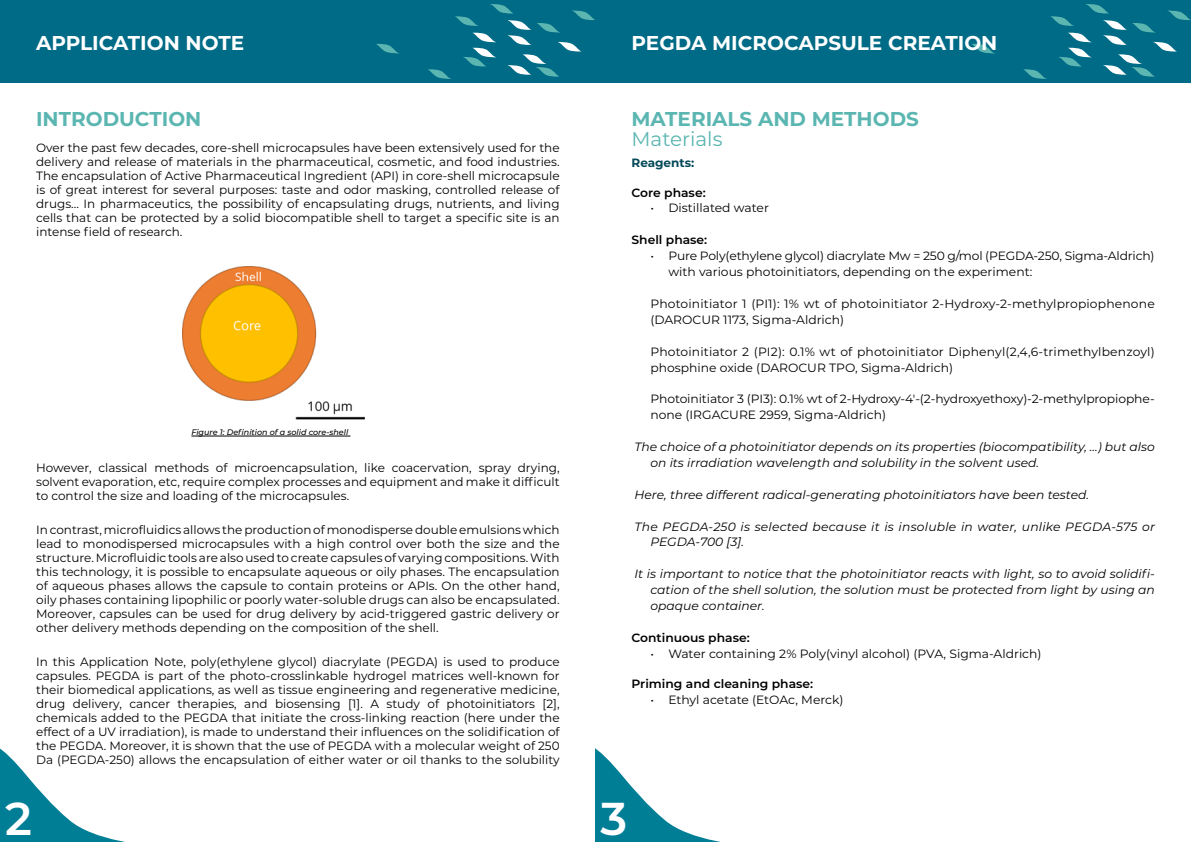
<style>
.page{position:relative;width:1191px;height:842px;background:#fff}
.page>*{position:absolute;margin:0;border:0;box-sizing:border-box;transform-origin:0 0}
.t1{font:600 46px "Montserrat";color:#fff}
.t2{font:700 20px "Montserrat";color:#fff}
.t3{font:700 20px "Montserrat";color:#5bb6b1}
.t4{font:20px "Montserrat";color:#5bb6b1}
.t5{font:12px/14px "Montserrat";color:#000;text-align:justify}
.t6{font:italic 12px/15.9px "Montserrat";color:#000}
.t7{font:600 12px "Montserrat";color:#000}
.t8{font:700 12px "Montserrat";color:#034958}
.t9{font:italic 500 8px "Montserrat";color:#000}
</style>
<div class="page">
<div style="left:0;top:0;width:595px;height:83px;background:#006b86"></div>
<div style="left:595px;top:0;width:596px;height:83px;background:#006b86"></div>
<svg style="left:376px;top:44px;width:23px;height:10px"></svg>
<svg style="left:428px;top:4px;width:167px;height:75px"></svg>
<svg style="left:972px;top:44px;width:22px;height:10px"></svg>
<svg style="left:1023px;top:4px;width:168px;height:75px"></svg>
<svg style="left:0;top:748px;width:125px;height:94px"></svg>
<svg style="left:595px;top:748px;width:126px;height:94px"></svg>
<img style="left:182px;top:266px;width:182px;height:154px">
<hr style="left:191px;top:436px;width:159px;height:1px;background:#000">
<h2 class="t2" style="left:36px;top:28px;width:210px">APPLICATION NOTE</h2>
<h2 class="t2" style="left:631px;top:28px;width:367px">PEGDA MICROCAPSULE CREATION</h2>
<h2 class="t3" style="left:36px;top:105px;width:167px">INTRODUCTION</h2>
<p class="t5" style="left:36px;top:140px;width:525px">Over the past few decades, core-shell microcapsules have been extensively used for the delivery and release of materials in the pharmaceutical, cosmetic, and food industries.<br>The encapsulation of Active Pharmaceutical Ingredient (API) in core-shell microcapsule is of great interest for several purposes: taste and odor masking, controlled release of drugs... In pharmaceutics, the possibility of encapsulating drugs, nutrients, and living cells that can be protected by a solid biocompatible shell to target a specific site is an intense field of research.</p>
<p class="t9" style="left:191px;top:427px;width:158px">Figure 1: Definition of a solid core-shell</p>
<p class="t5" style="left:36px;top:461px;width:525px">However, classical methods of microencapsulation, like coacervation, spray drying, solvent evaporation, etc, require complex processes and equipment and make it difficult to control the size and loading of the microcapsules.</p>
<p class="t5" style="left:36px;top:522px;width:525px">In contrast, microfluidics allows the production of monodisperse double emulsions which lead to monodispersed microcapsules with a high control over both the size and the structure. Microfluidic tools are also used to create capsules of varying compositions. With this technology, it is possible to encapsulate aqueous or oily phases. The encapsulation of aqueous phases allows the capsule to contain proteins or APIs. On the other hand, oily phases containing lipophilic or poorly water-soluble drugs can also be encapsulated.<br>Moreover, capsules can be used for drug delivery by acid-triggered gastric delivery or other delivery methods depending on the composition of the shell.</p>
<p class="t5" style="left:36px;top:654px;width:525px">In this Application Note, poly(ethylene glycol) diacrylate (PEGDA) is used to produce capsules. PEGDA is part of the photo-crosslinkable hydrogel matrices well-known for their biomedical applications, as well as tissue engineering and regenerative medicine, drug delivery, cancer therapies, and biosensing [1]. A study of photoinitiators [2], chemicals added to the PEGDA that initiate the cross-linking reaction (here under the effect of a UV irradiation), is made to understand their influences on the solidification of the PEGDA. Moreover, it is shown that the use of PEGDA with a molecular weight of 250<br>Da (PEGDA-250) allows the encapsulation of either water or oil thanks to the solubility</p>
<h2 class="t3" style="left:631px;top:105px;width:289px">MATERIALS AND METHODS</h2>
<h2 class="t4" style="left:631px;top:125px;width:92px">Materials</h2>
<p class="t8" style="left:631px;top:154px;width:64px">Reagents:</p>
<p class="t7" style="left:631px;top:184px;width:76px">Core phase:</p>
<p class="t5" style="left:650px;top:201px;width:120px">• Distillated water</p>
<p class="t7" style="left:631px;top:232px;width:77px">Shell phase:</p>
<p class="t5" style="left:668px;top:248px;width:488px;line-height:15.9px;text-indent:-18px">• Pure Poly(ethylene glycol) diacrylate Mw = 250 g/mol (PEGDA-250, Sigma-Aldrich) with various photoinitiators, depending on the experiment:</p>
<p class="t5" style="left:650px;top:295px;width:506px;line-height:15.9px">Photoinitiator 1 (PI1): 1% wt of photoinitiator 2-Hydroxy-2-methylpropiophenone (DAROCUR 1173, Sigma-Aldrich)</p>
<p class="t5" style="left:650px;top:343px;width:506px;line-height:15.9px">Photoinitiator 2 (PI2): 0.1% wt of photoinitiator Diphenyl(2,4,6-trimethylbenzoyl) phosphine oxide (DAROCUR TPO, Sigma-Aldrich)</p>
<p class="t5" style="left:650px;top:391px;width:506px;line-height:15.9px">Photoinitiator 3 (PI3): 0.1% wt of 2-Hydroxy-4′-(2-hydroxyethoxy)-2-methylpropiophe&shy;none (IRGACURE 2959, Sigma-Aldrich)</p>
<p class="t6" style="left:650px;top:438px;width:506px;text-indent:-16px">The choice of a photoinitiator depends on its properties (biocompatibility, …) but also on its irradiation wavelength and solubility in the solvent used.</p>
<p class="t6" style="left:634px;top:486px;width:456px">Here, three different radical-generating photoinitiators have been tested.</p>
<p class="t6" style="left:650px;top:518px;width:506px;text-indent:-16px">The PEGDA-250 is selected because it is insoluble in water, unlike PEGDA-575 or<br>PEGDA-700 [3].</p>
<p class="t6" style="left:650px;top:566px;width:506px;text-align:justify;text-indent:-16px">It is important to notice that the photoinitiator reacts with light, so to avoid solidifi&shy;cation of the shell solution, the solution must be protected from light by using an opaque container.</p>
<p class="t7" style="left:631px;top:629px;width:120px">Continuous phase:</p>
<p class="t5" style="left:650px;top:646px;width:393px">• Water containing 2% Poly(vinyl alcohol) (PVA, Sigma-Aldrich)</p>
<p class="t7" style="left:631px;top:675px;width:183px">Priming and cleaning phase:</p>
<p class="t5" style="left:650px;top:692px;width:195px">• Ethyl acetate (EtOAc, Merck)</p>
<h1 class="t1" style="left:5px;top:786px;width:28px">2</h1>
<h1 class="t1" style="left:600px;top:786px;width:28px">3</h1>
</div>
